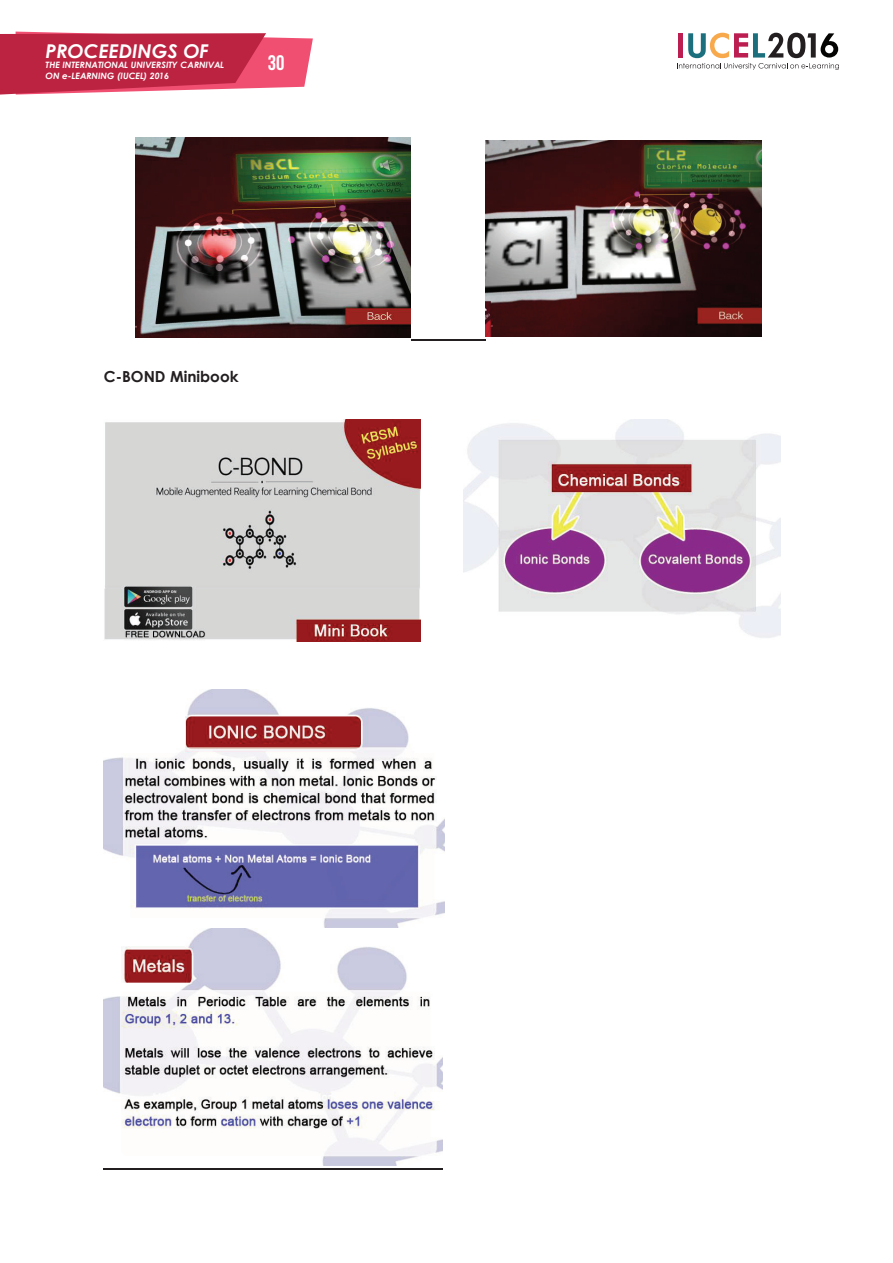
<style>
.page{position:relative;width:893px;height:1263px;background:#fff}
.page>*{position:absolute;margin:0;border:0;box-sizing:border-box;transform-origin:0 0}
.t1{font:21px "Bebas Neue";color:#fff}
.t2{font:italic 700 19.05px "Century Gothic";color:#fff}
.t3{font:700 15.15px "Century Gothic";color:#231f20}
.t4{font:italic 700 8.7px/10.5px "Century Gothic";color:#fff}
</style>
<div class="page">
<svg style="left:0;top:32px;width:313px;height:63px;background:#cc435f"></svg>
<svg style="left:677px;top:33px;width:162px;height:37px"></svg>
<hr style="left:411px;top:339px;width:75px;height:2px;background:#231f20">
<hr style="left:104px;top:1168px;width:339px;height:1px;background:#231f20">
<img style="left:135px;top:137px;width:276px;height:201px">
<img style="left:486px;top:141px;width:275px;height:196px">
<img style="left:104px;top:420px;width:317px;height:222px">
<img style="left:463px;top:420px;width:317px;height:218px">
<img style="left:104px;top:689px;width:340px;height:238px">
<img style="left:104px;top:929px;width:339px;height:237px">
<h2 class="t2" style="left:46px;top:36px;width:165px">PROCEEDINGS OF</h2>
<p class="t4" style="left:46px;top:59px;width:180px">THE INTERNATIONAL UNIVERSITY CARNIVAL<br>ON e-LEARNING (IUCEL) 2016</p>
<h1 class="t1" style="left:268px;top:51px;width:18px">30</h1>
<h3 class="t3" style="left:104px;top:365px;width:136px">C-BOND Minibook</h3>
</div>
